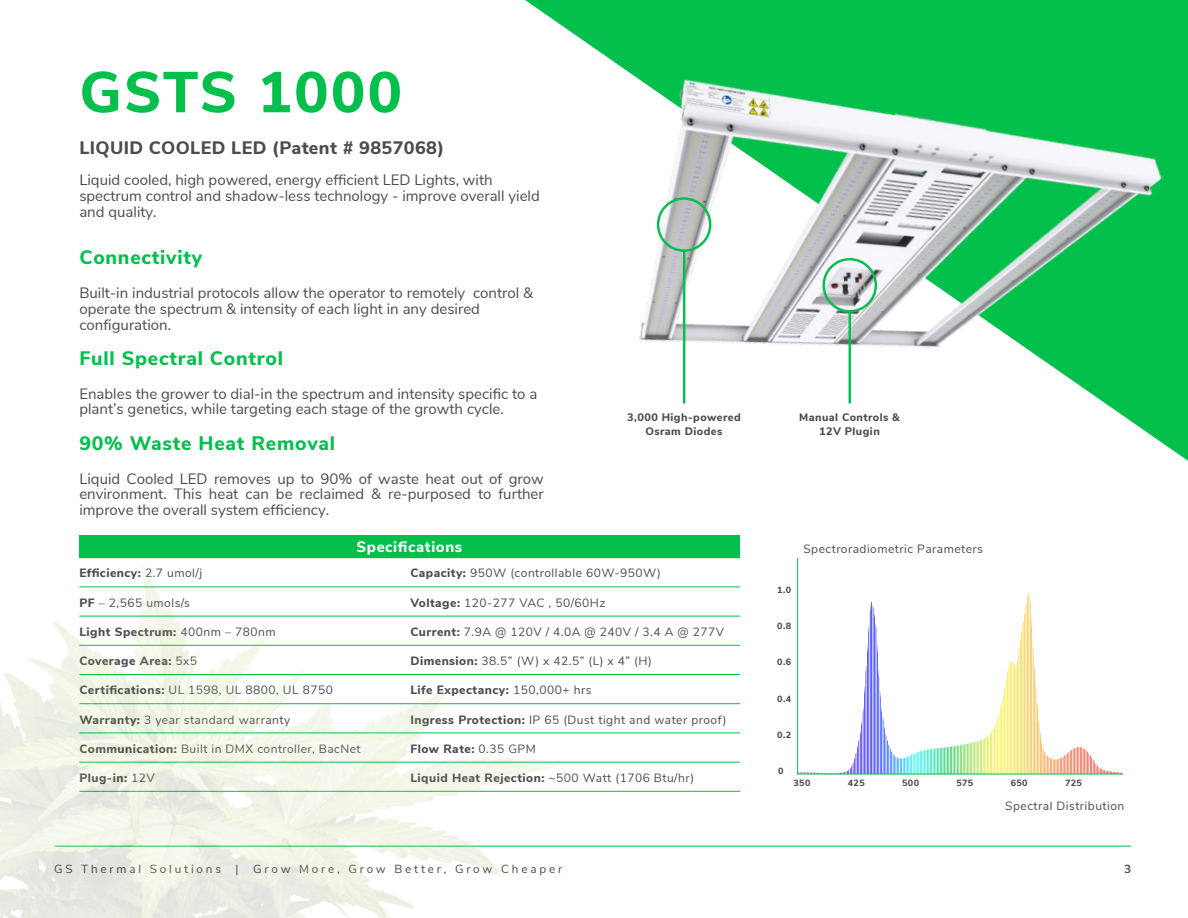
<style>
.page{position:relative;width:1188px;height:918px;background:#fff}
.page>*{position:absolute;margin:0;border:0;box-sizing:border-box;transform-origin:0 0}
.t1{font:800 57.3px "Nunito Sans";letter-spacing:.04em;color:#03bf4c}
.t2{font:800 19.5px "Nunito Sans";letter-spacing:.04em;color:#03bf4c}
.t3{font:800 18px "Nunito Sans";letter-spacing:.02em;color:#4c4c4c}
.t4{font:15px/15.8px "Nunito Sans";color:#4c4c4c}
.t5{font:15px/15.8px "Nunito Sans";color:#4c4c4c}
.t6{font:800 15px "Nunito Sans";letter-spacing:.04em;color:#fff}
.t7{font:12px "Nunito Sans";letter-spacing:.04em;color:#4c4c4c}
.t8{font:800 12px "Nunito Sans";letter-spacing:.04em;color:#4c4c4c}
.t9{font:11.7px "Nunito Sans";letter-spacing:.24em;color:#4c4c4c}
.t10{font:700 11.7px "Nunito Sans";color:#4c4c4c}
.t11{font:800 10.95px/13.5px "Nunito Sans";letter-spacing:.04em;color:#4c4c4c;text-align:center}
.t12{font:800 9px "Nunito Sans";letter-spacing:.04em;color:#4c4c4c}
.s1{font-style:inherit}
.s2{font-weight:400}
.s3{font-weight:800}
</style>
<div class="page">
<svg style="left:525px;top:0;width:663px;height:461px"></svg>
<hr style="left:55px;top:846px;width:1076px;height:1px;background:#03bf4c">
<svg style="left:797px;top:557px;width:327px;height:217px"></svg>
<img style="left:609px;top:24px;width:571px;height:361px">
<hr style="left:79px;top:587px;width:661px;height:1px;background:#03bf4c">
<hr style="left:79px;top:616px;width:661px;height:1px;background:#03bf4c">
<hr style="left:79px;top:645px;width:661px;height:1px;background:#03bf4c">
<hr style="left:79px;top:674px;width:661px;height:1px;background:#03bf4c">
<hr style="left:79px;top:703px;width:661px;height:1px;background:#03bf4c">
<hr style="left:79px;top:733px;width:661px;height:1px;background:#03bf4c">
<hr style="left:79px;top:762px;width:661px;height:1px;background:#03bf4c">
<hr style="left:79px;top:791px;width:661px;height:1px;background:#03bf4c">
<div style="left:79px;top:535px;width:661px;height:23px;background:#03bf4c"></div>
<div style="left:822px;top:258px;width:55px;height:55px;border:2px solid #03bf4c;border-radius:50%"></div>
<div style="left:657px;top:197px;width:54px;height:55px;border:2px solid #03bf4c;border-radius:50%"></div>
<hr style="left:683px;top:251px;width:2px;height:152px;background:#03bf4c">
<hr style="left:849px;top:311px;width:2px;height:92px;background:#03bf4c">
<img style="left:0;top:565px;width:560px;height:353px">
<h1 class="t1" style="left:79px;top:50px;width:324px">GSTS 1000</h1>
<p class="t3" style="left:79px;top:135px;width:366px">LIQUID COOLED LED (Patent # 9857068)</p>
<p class="t4" style="left:79px;top:171px;width:462px">Liquid cooled, high powered, energy efficient LED Lights, with spectrum control and shadow-less technology <span class="s1">- improve overall yield and quality.</span></p>
<h2 class="t2" style="left:79px;top:243px;width:124px">Connectivity</h2>
<p class="t5" style="left:79px;top:284px;width:455px">Built-in industrial protocols allow the operator to remotely control &amp; operate the spectrum &amp; intensity of each light in any desired configuration.</p>
<h2 class="t2" style="left:79px;top:344px;width:205px">Full Spectral Control</h2>
<p class="t4" style="left:79px;top:385px;width:460px">Enables the grower to dial-in the spectrum and intensity specific to a plant’s genetics, while targeting each stage of the growth cycle.</p>
<h2 class="t2" style="left:79px;top:429px;width:257px">90% Waste Heat Removal</h2>
<p class="t4" style="left:79px;top:470px;width:466px;text-align:justify">Liquid Cooled LED removes up to 90% of waste heat out of grow environment. This heat can be reclaimed &amp; re-purposed to further improve the overall system efficiency.</p>
<p class="t6" style="left:357px;top:536px;width:107px">Specifications</p>
<p class="t11" style="left:627px;top:410px;width:115px">3,000 High-powered<br>Osram Diodes</p>
<p class="t11" style="left:799px;top:410px;width:102px">Manual Controls &amp;<br>12V Plugin</p>
<p class="t7" style="left:803px;top:540px;width:181px">Spectroradiometric Parameters</p>
<p class="t8" style="left:79px;top:564px;width:124px">Efficiency: <span class="s2">2.7 umol/j</span></p>
<p class="t7" style="left:79px;top:594px;width:112px"><span class="s3">PF</span> – 2,565 umols/s</p>
<p class="t8" style="left:79px;top:623px;width:198px">Light Spectrum: <span class="s2">400nm – 780nm</span></p>
<p class="t8" style="left:79px;top:652px;width:119px">Coverage Area: <span class="s2">5x5</span></p>
<p class="t7" style="left:79px;top:681px;width:255px"><span class="s3">Certifications:</span> UL 1598, UL 8800, UL 8750</p>
<p class="t7" style="left:79px;top:711px;width:212px"><span class="s3">Warranty:</span> 3 year standard warranty</p>
<p class="t7" style="left:79px;top:740px;width:283px"><span class="s3">Communication:</span> Built in DMX controller, BacNet</p>
<p class="t8" style="left:79px;top:769px;width:77px">Plug-in: <span class="s2">12V</span></p>
<p class="t7" style="left:410px;top:564px;width:252px"><span class="s3">Capacity:</span> 950W (controllable 60W-950W)</p>
<p class="t7" style="left:410px;top:594px;width:197px"><span class="s3">Voltage:</span> 120-277 VAC , 50/60Hz</p>
<p class="t7" style="left:410px;top:623px;width:315px"><span class="s3">Current:</span> <span class="s1">7.9</span>A @ 120V / 4.<span class="s1">0</span>A @ 240V / 3.<span class="s1">4</span> A @ 277V</p>
<p class="t7" style="left:410px;top:652px;width:243px"><span class="s3">Dimension:</span> 38.5” (W) x 42.5” (L) x 4” (H)</p>
<p class="t8" style="left:410px;top:681px;width:183px">Life Expectancy: <span class="s2">150,000+ hrs</span></p>
<p class="t7" style="left:410px;top:711px;width:318px"><span class="s3">Ingress Protection:</span> IP 65 (Dust tight and water proof)</p>
<p class="t8" style="left:410px;top:740px;width:127px">Flow Rate: <span class="s2">0.35 GPM</span></p>
<p class="t8" style="left:410px;top:769px;width:285px">Liquid Heat Rejection: <span class="s2">~500 Watt (1706 Btu/hr)</span></p>
<p class="t12" style="left:777px;top:583px;width:15px">1.0</p>
<p class="t12" style="left:777px;top:619px;width:15px">0.8</p>
<p class="t12" style="left:777px;top:656px;width:15px">0.6</p>
<p class="t12" style="left:777px;top:692px;width:15px">0.4</p>
<p class="t12" style="left:777px;top:728px;width:15px">0.2</p>
<p class="t12" style="left:778px;top:765px;width:7px">0</p>
<p class="t12" style="left:794px;top:776px;width:18px">350</p>
<p class="t12" style="left:848px;top:776px;width:18px">425</p>
<p class="t12" style="left:902px;top:776px;width:18px">500</p>
<p class="t12" style="left:956px;top:776px;width:18px">575</p>
<p class="t12" style="left:1011px;top:776px;width:18px">650</p>
<p class="t12" style="left:1065px;top:776px;width:18px">725</p>
<p class="t7" style="left:1005px;top:797px;width:121px">Spectral Distribution</p>
<p class="t9" style="left:54px;top:860px;width:510px">GS Thermal Solutions | Grow More, Grow Better, Grow Cheaper</p>
<p class="t10" style="left:1124px;top:860px;width:9px">3</p>
</div>
